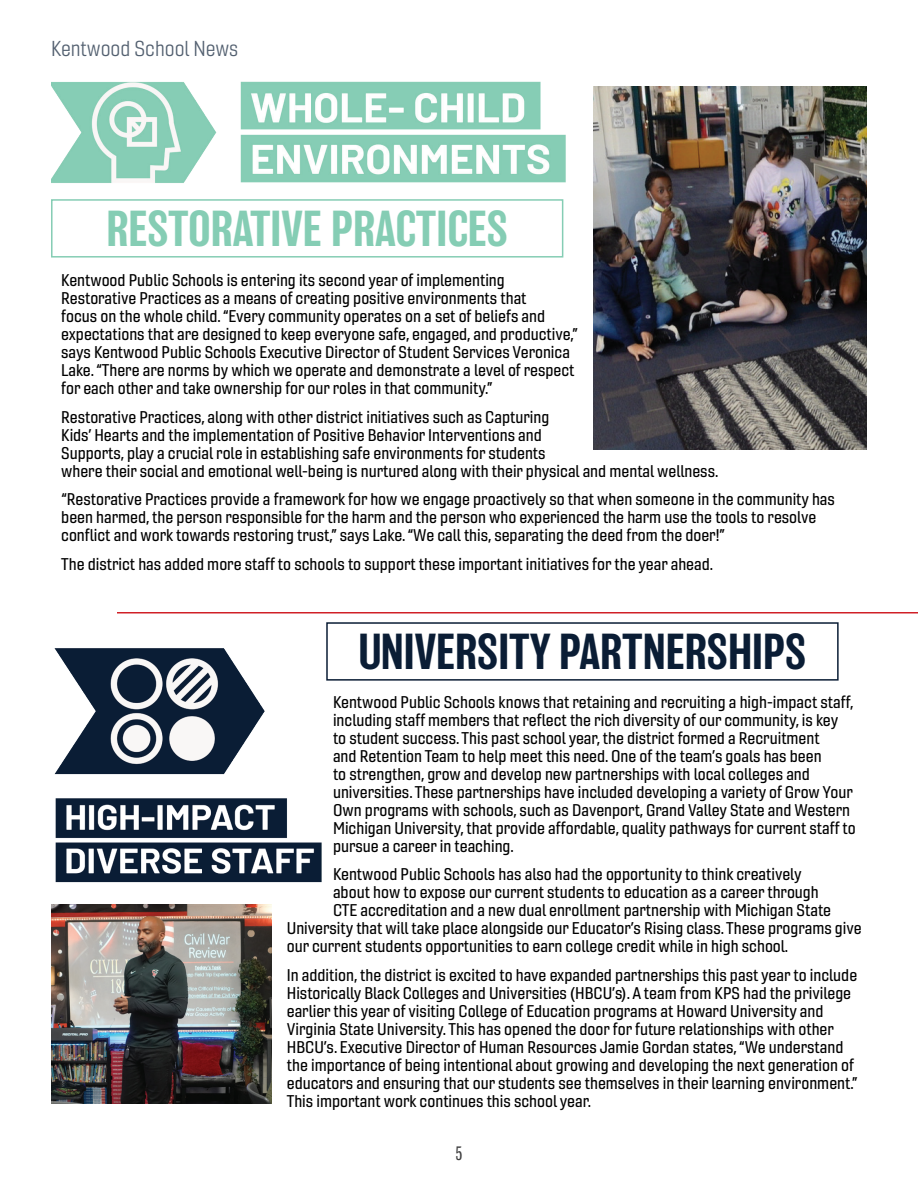
<style>
.page{position:relative;width:918px;height:1188px;background:#fff}
.page>*{position:absolute;margin:0;border:0;box-sizing:border-box;transform-origin:0 0}
.t1{font:500 46.5px "Balboa";color:#0a1d35}
.t2{font:500 46.5px "Balboa";color:#85cdb4}
.t3{font:21px "Gineso Nor Boo";color:#536070}
.t4{font:200 18px "Balboa";color:#3e3e3f}
.t5{font:16.5px/18px "Gineso Nor Med";color:#000}
</style>
<div class="page">
<img style="left:51px;top:81px;width:515px;height:102px">
<img style="left:54px;top:648px;width:268px;height:235px">
<img style="left:594px;top:87px;width:273px;height:363px">
<div style="left:51px;top:199px;width:512px;height:59px;border:2px solid #85cdb4"></div>
<div style="left:326px;top:622px;width:513px;height:59px;border:2px solid #0a1d35"></div>
<hr style="left:117px;top:612px;width:801px;height:2px;background:#d02027">
<img style="left:51px;top:904px;width:221px;height:199px">
<p class="t3" style="left:51px;top:36px;width:189px">Kentwood School News</p>
<h1 class="t2" style="left:106px;top:203px;width:403px">RESTORATIVE PRACTICES</h1>
<p class="t5" style="left:61px;top:271px;width:519px">Kentwood Public Schools is entering its second year of implementing Restorative Practices as a means of creating positive environments that<br>focus on the whole child. “Every community operates on a set of beliefs and expectations that are designed to keep everyone safe, engaged, and productive,” says Kentwood Public Schools Executive Director of Student Services Veronica Lake. “There are norms by which we operate and demonstrate a level of respect for each other and take ownership for our roles in that community.”</p>
<p class="t5" style="left:61px;top:408px;width:659px">Restorative Practices, along with other district initiatives such as Capturing<br>Kids’ Hearts and the implementation of Positive Behavior Interventions and<br>Supports, play a crucial role in establishing safe environments for students<br>where their social and emotional well-being is nurtured along with their physical and mental wellness.</p>
<p class="t5" style="left:61px;top:490px;width:775px">“Restorative Practices provide a framework for how we engage proactively so that when someone in the community has been harmed, the person responsible for the harm and the person who experienced the harm use the tools to resolve conflict and work towards restoring trust,” says Lake. “We call this, separating the deed from the doer!”</p>
<p class="t5" style="left:61px;top:555px;width:653px">The district has added more staff to schools to support these important initiatives for the year ahead.</p>
<h1 class="t1" style="left:359px;top:626px;width:449px">UNIVERSITY PARTNERSHIPS</h1>
<p class="t5" style="left:333px;top:693px;width:524px">Kentwood Public Schools knows that retaining and recruiting a high-impact staff, including staff members that reflect the rich diversity of our community, is key<br>to student success. This past school year, the district formed a Recruitment<br>and Retention Team to help meet this need. One of the team’s goals has been<br>to strengthen, grow and develop new partnerships with local colleges and universities. These partnerships have included developing a variety of Grow Your Own programs with schools, such as Davenport, Grand Valley State and Western Michigan University, that provide affordable, quality pathways for current staff to pursue a career in teaching.</p>
<p class="t5" style="left:333px;top:865px;width:470px">Kentwood Public Schools has also had the opportunity to think creatively</p>
<p class="t5" style="left:333px;top:883px;width:487px">about how to expose our current students to education as a career through</p>
<p class="t5" style="left:333px;top:901px;width:500px">CTE accreditation and a new dual enrollment partnership with Michigan State</p>
<p class="t5" style="left:287px;top:919px;width:576px">University that will take place alongside our Educator’s Rising class. These programs give</p>
<p class="t5" style="left:287px;top:937px;width:503px">our current students opportunities to earn college credit while in high school.</p>
<p class="t5" style="left:287px;top:966px;width:573px">In addition, the district is excited to have expanded partnerships this past year to include Historically Black Colleges and Universities (HBCU’s). A team from KPS had the privilege earlier this year of visiting College of Education programs at Howard University and Virginia State University. This has opened the door for future relationships with other HBCU’s. Executive Director of Human Resources Jamie Gordan states, “We understand the importance of being intentional about growing and developing the next generation of educators and ensuring that our students see themselves in their learning environment.” This important work continues this school year.</p>
<p class="t4" style="left:455px;top:1144px;width:9px">5</p>
</div>
